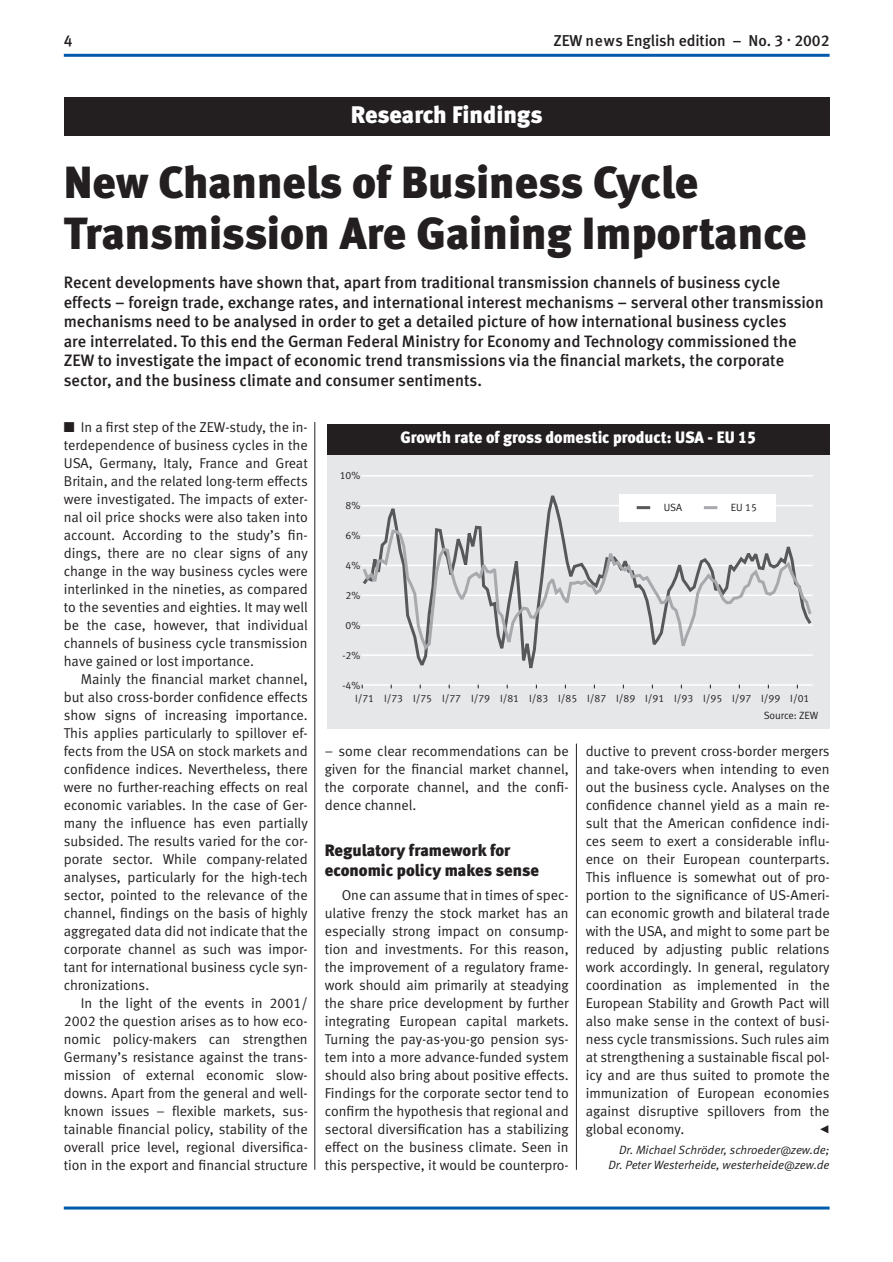
<style>
.page{position:relative;width:893px;height:1262px;background:#fff}
.page>*{position:absolute;margin:0;border:0;box-sizing:border-box;transform-origin:0 0}
.t1{font:45px/51px "Meta Black LF";color:#231f20}
.t2{font:24px "Meta Black LF";color:#fff}
.t3{font:16.5px/19.5px "Meta Medium LF";color:#231f20}
.t4{font:16.5px/20.2px "Meta Black LF";color:#231f20}
.t5{font:16.5px "Meta Black LF";color:#fff;scale:.96 1}
.t6{font:15.75px "Meta Medium LF";letter-spacing:-.005em;color:#231f20}
.t7{font:14.25px/18px "Meta Normal LF";color:#231f20;text-align:justify}
.t8{font:italic 12px/15px "Meta Normal LF";color:#231f20;text-align:right}
.t9{font:10.5px "Meta Normal LF";color:#231f20}
.t10{font:10.5px "European Pi Four";color:#231f20}
</style>
<div class="page">
<hr style="left:64px;top:1206px;width:765px;height:3px;background:#015aaa">
<hr style="left:64px;top:54px;width:765px;height:3px;background:#015aaa">
<div style="left:64px;top:98px;width:765px;height:38px;background:#231f20"></div>
<hr style="left:314px;top:422px;width:1px;height:747px;background:#231f20">
<hr style="left:576px;top:743px;width:1px;height:426px;background:#231f20">
<div style="left:327px;top:427px;width:502px;height:302px;background:#e6e7e9"></div>
<hr style="left:361px;top:475px;width:451px;height:1px;background:#fff">
<svg style="left:361px;top:494px;width:452px;height:191px"></svg>
<svg style="left:361px;top:528px;width:452px;height:130px"></svg>
<div style="left:619px;top:493px;width:156px;height:28px;background:#fff"></div>
<hr style="left:636px;top:506px;width:14px;height:3px;background:#57585a">
<hr style="left:703px;top:506px;width:14px;height:3px;background:#a8a9ad">
<div style="left:327px;top:424px;width:502px;height:31px;background:#231f20"></div>
<p class="t6" style="left:64px;top:34px;width:10px">4</p>
<p class="t6" style="left:553px;top:34px;width:277px">ZEW news English edition – No. 3 . 2002</p>
<h2 class="t2" style="left:351px;top:105px;width:193px">Research Findings</h2>
<h1 class="t1" style="left:64px;top:161px;width:744px">New Channels of Business Cycle<br>Transmission Are Gaining Importance</h1>
<p class="t3" style="left:64px;top:274px;width:761px">Recent developments have shown that, apart from traditional transmission channels of business cycle effects – foreign trade, exchange rates, and international interest mechanisms – serveral other transmission mechanisms need to be analysed in order to get a detailed picture of how international business cycles<br>are interrelated. To this end the German Federal Ministry for Economy and Technology commissioned the ZEW to investigate the impact of economic trend transmissions via the financial markets, the corporate sector, and the business climate and consumer sentiments.</p>
<p class="t7" style="left:64px;top:419px;width:245px">■ In a first step of the ZEW-study, the in&shy;terdependence of business cycles in the USA, Germany, Italy, France and Great Britain, and the related long-term effects were investigated. The impacts of exter&shy;nal oil price shocks were also taken into account. According to the study’s fin&shy;dings, there are no clear signs of any change in the way business cycles were interlinked in the nineties, as compared to the seventies and eighties. It may well be the case, however, that individual channels of business cycle transmission have gained or lost importance.</p>
<p class="t7" style="left:64px;top:671px;width:245px;text-indent:17px">Mainly the financial market channel, but also cross-border confidence effects show signs of increasing importance.<br>This applies particularly to spillover ef&shy;fects from the USA on stock markets and confidence indices. Nevertheless, there were no further-reaching effects on real economic variables. In the case of Ger&shy;many the influence has even partially subsided. The results varied for the cor&shy;porate sector. While company-related analyses, particularly for the high-tech sector, pointed to the relevance of the channel, findings on the basis of highly aggregated data did not indicate that the corporate channel as such was impor&shy;tant for international business cycle syn&shy;chronizations.</p>
<p class="t7" style="left:64px;top:995px;width:245px;text-indent:17px">In the light of the events in 2001/ 2002 the question arises as to how eco&shy;nomic policy-makers can strengthen Germany’s resistance against the trans&shy;mission of external economic slow&shy;downs. Apart from the general and well&shy;known issues – flexible markets, sus&shy;tainable financial policy, stability of the overall price level, regional diversifica&shy;tion in the export and financial structure</p>
<p class="t9" style="left:340px;top:472px;width:22px">10%</p>
<p class="t9" style="left:345px;top:501px;width:16px">8%</p>
<p class="t9" style="left:345px;top:531px;width:16px">6%</p>
<p class="t9" style="left:345px;top:561px;width:16px">4%</p>
<p class="t9" style="left:345px;top:591px;width:16px">2%</p>
<p class="t9" style="left:345px;top:621px;width:16px">0%</p>
<p class="t9" style="left:342px;top:651px;width:19px">-2%</p>
<p class="t9" style="left:342px;top:681px;width:19px">-4%</p>
<p class="t5" style="left:400px;top:431px;width:372px">Growth rate of gross domestic product: USA - EU 15</p>
<p class="t9" style="left:663px;top:503px;width:20px">USA</p>
<p class="t9" style="left:730px;top:503px;width:28px">EU 15</p>
<p class="t9" style="left:355px;top:694px;width:456px">I/71 I/73 I/75 I/77 I/79 I/81 I/83 I/85 I/87 I/89 I/91 I/93 I/95 I/97 I/99 I/01</p>
<p class="t7" style="left:325px;top:743px;width:245px">– some clear recommendations can be given for the financial market channel, the corporate channel, and the confi&shy;dence channel.</p>
<p class="t4" style="left:325px;top:841px;width:216px">Regulatory framework for economic policy makes sense</p>
<p class="t7" style="left:325px;top:887px;width:245px;text-indent:17px">One can assume that in times of spec&shy;ulative frenzy the stock market has an especially strong impact on consump&shy;tion and investments. For this reason, the improvement of a regulatory frame&shy;work should aim primarily at steadying the share price development by further integrating European capital markets.<br>Turning the pay-as-you-go pension sys&shy;tem into a more advance-funded system should also bring about positive effects.<br>Findings for the corporate sector tend to confirm the hypothesis that regional and sectoral diversification has a stabilizing effect on the business climate. Seen in this perspective, it would be counterpro-</p>
<p class="t9" style="left:763px;top:711px;width:56px">Source: ZEW</p>
<p class="t7" style="left:585px;top:743px;width:245px">ductive to prevent cross-border mergers and take-overs when intending to even out the business cycle. Analyses on the confidence channel yield as a main re&shy;sult that the American confidence indi&shy;ces seem to exert a considerable influ&shy;ence on their European counterparts.<br>This influence is somewhat out of pro&shy;portion to the significance of US-Ameri&shy;can economic growth and bilateral trade with the USA, and might to some part be reduced by adjusting public relations work accordingly. In general, regulatory coordination as implemented in the European Stability and Growth Pact will also make sense in the context of busi&shy;ness cycle transmissions. Such rules aim at strengthening a sustainable fiscal pol&shy;icy and are thus suited to promote the immunization of European economies against disruptive spillovers from the global economy.</p>
<p class="t10" style="left:819px;top:1123px;width:12px">-</p>
<p class="t8" style="left:608px;top:1143px;width:223px">Dr. Michael Schröder, schroeder@zew.de;<br>Dr. Peter Westerheide, westerheide@zew.de</p>
</div>
